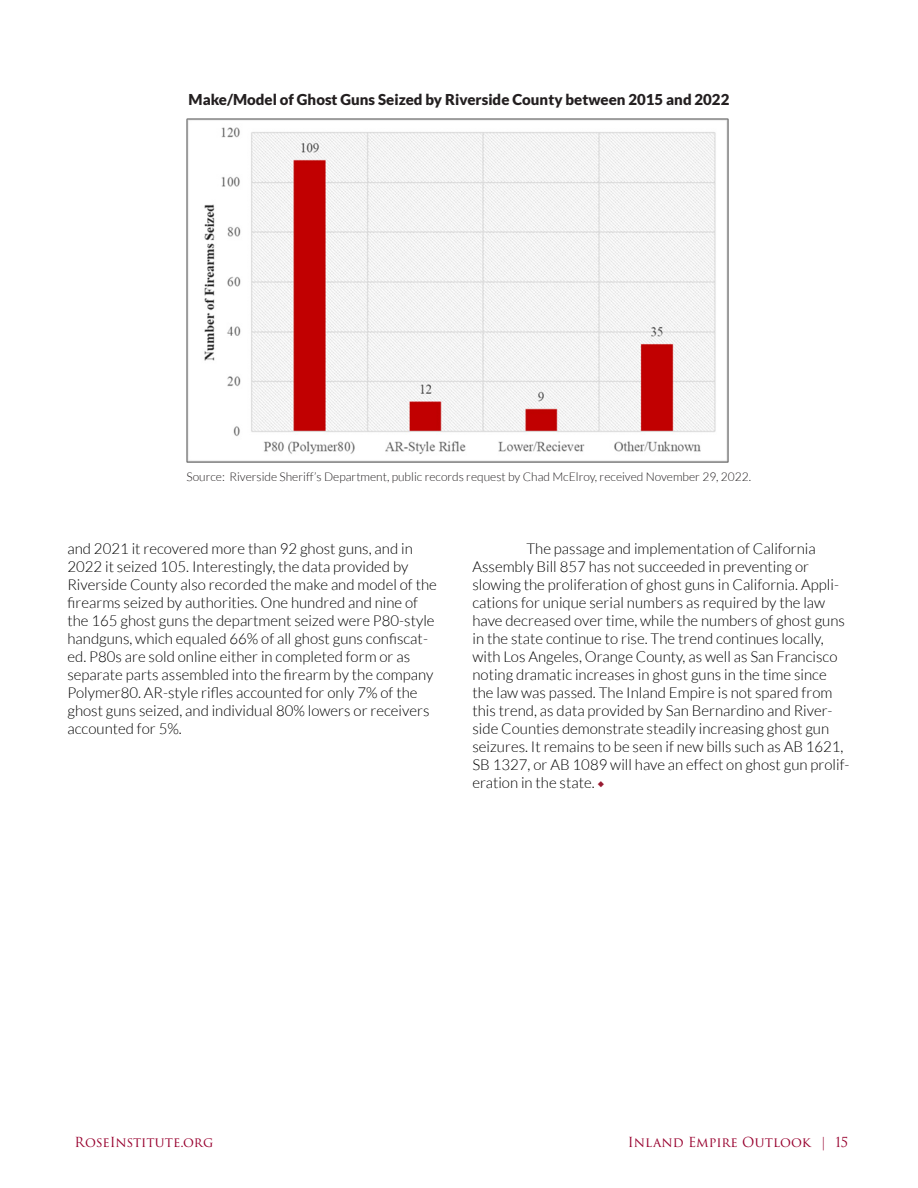
<style>
.page{position:relative;width:918px;height:1188px;background:#fff}
.page>*{position:absolute;margin:0;border:0;box-sizing:border-box;transform-origin:0 0}
.t1{font:300 15px/18px "Lato";color:#000}
.t2{font:900 15px "Lato";color:#231f20}
.t3{font:13.5px "Trajan Pro 3";color:#98002e}
.t4{font:300 12px "Lato";color:#231f20}
.s1{font-family:"Minion Pro";font-weight:400;color:#981a31}
</style>
<div class="page">
<img style="left:186px;top:119px;width:543px;height:344px">
<p class="t2" style="left:189px;top:91px;width:542px">Make/Model of Ghost Guns Seized by Riverside County between 2015 and 2022</p>
<p class="t4" style="left:186px;top:471px;width:566px">Source: Riverside Sheriff’s Department, public records request by Chad McElroy, received November 29, 2022.</p>
<p class="t1" style="left:68px;top:540px;width:371px">and 2021 it recovered more than 92 ghost guns, and in 2022 it seized 105. Interestingly, the data provided by Riverside County also recorded the make and model of the firearms seized by authorities. One hundred and nine of the 165 ghost guns the department seized were P80-style handguns, which equaled 66% of all ghost guns confiscat&shy;ed. P80s are sold online either in completed form or as separate parts assembled into the firearm by the company Polymer80. AR-style rifles accounted for only 7% of the ghost guns seized, and individual 80% lowers or receivers accounted for 5%.</p>
<p class="t1" style="left:472px;top:540px;width:379px;text-indent:54px">The passage and implementation of California Assembly Bill 857 has not succeeded in preventing or slowing the proliferation of ghost guns in California. Appli&shy;cations for unique serial numbers as required by the law have decreased over time, while the numbers of ghost guns in the state continue to rise. The trend continues locally, with Los Angeles, Orange County, as well as San Francisco noting dramatic increases in ghost guns in the time since the law was passed. The Inland Empire is not spared from this trend, as data provided by San Bernardino and River&shy;side Counties demonstrate steadily increasing ghost gun seizures. It remains to be seen if new bills such as AB 1621, SB 1327, or AB 1089 will have an effect on ghost gun prolif&shy;eration in the state. <span class="s1">◆</span></p>
<p class="t3" style="left:75px;top:1132px;width:140px">RoseInstitute.org</p>
<p class="t3" style="left:628px;top:1132px;width:222px">Inland Empire Outlook | 15</p>
</div>
